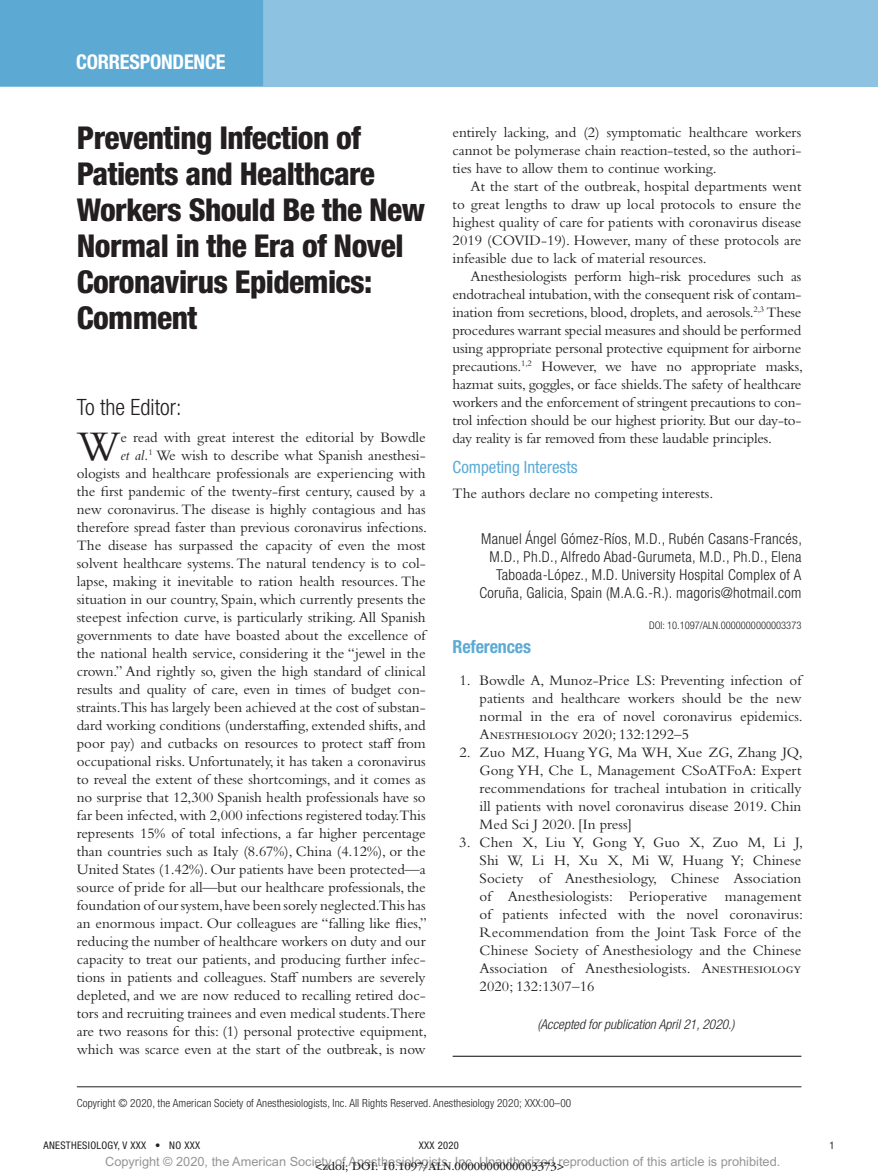
<style>
.page{position:relative;width:878px;height:1175px;background:#fff}
.page>*{position:absolute;margin:0;border:0;box-sizing:border-box;transform-origin:0 0}
.t1{font:43.95px "Bembo Std";color:#231f20}
.t2{font:800 condensed 31.5px/36px "Helvetica Neue LT Std";letter-spacing:-.02em;color:#231f20}
.t3{font:300 condensed 22.5px "Helvetica Neue LT Std";color:#231f20}
.t4{font:700 condensed 20.25px "Helvetica Neue LT Std";letter-spacing:-.01em;color:#fff}
.t5{font:700 condensed 18px "Helvetica Neue LT Std";color:#5caad4}
.t6{font:condensed 16.8px "Helvetica Neue LT Std";color:#5caad4}
.t7{font:15px/18px "Bembo Std";letter-spacing:-.005em;color:#231f20;text-align:justify}
.t8{font:300 condensed 15px/18px "Helvetica Neue LT Std";letter-spacing:.02em;color:#231f20;text-align:right}
.t9{font:italic 300 condensed 13.5px "Helvetica Neue LT Std";color:#231f20}
.t10{font:12.75px "Arial MT Std";color:#939598}
.t11{font:12px "ITC Garamond Std";color:#231f20}
.t12{font:300 condensed 11.25px "Helvetica Neue LT Std";letter-spacing:.01em;color:#231f20}
.t13{font:condensed 10.5px "Helvetica Neue LT Std";letter-spacing:.03em;color:#231f20}
.t14{font:300 condensed 10.5px "Helvetica Neue LT Std";color:#231f20}
.s1{font-style:italic}
</style>
<div class="page">
<div style="left:0;top:0;width:878px;height:86px;background:#8dc3e0"></div>
<div style="left:0;top:0;width:263px;height:86px;background:#5caad4"></div>
<hr style="left:77px;top:1086px;width:724px;height:1px;background:#231f20">
<hr style="left:452px;top:1055px;width:349px;height:1px;background:#231f20">
<h3 class="t4" style="left:76px;top:49px;width:151px">CORRESPONDENCE</h3>
<h2 class="t2" style="left:77px;top:120px;width:350px">Preventing Infection of<br>Patients and Healthcare<br>Workers Should Be the New<br>Normal in the Era of Novel<br>Coronavirus Epidemics:<br>Comment</h2>
<h3 class="t3" style="left:77px;top:394px;width:106px">To the Editor:</h3>
<h1 class="t1" style="left:77px;top:420px;width:45px">W</h1>
<p class="t7" style="left:77px;top:428px;width:352px;text-align:right">e read with great interest the editorial by Bowdle<br><span class="s1">et al.</span><sup>1</sup> We wish to describe what Spanish anesthesi&shy;ologists and healthcare professionals are experiencing with the first pandemic of the twenty-first century, caused by a new coronavirus. The disease is highly contagious and has therefore spread faster than previous coronavirus infections.<br>The disease has surpassed the capacity of even the most solvent healthcare systems. The natural tendency is to col&shy;lapse, making it inevitable to ration health resources. The situation in our country, Spain, which currently presents the steepest infection curve, is particularly striking. All Spanish governments to date have boasted about the excellence of the national health service, considering it the “jewel in the crown.” And rightly so, given the high standard of clinical results and quality of care, even in times of budget con&shy;straints.This has largely been achieved at the cost of substan&shy;dard working conditions (understaffing, extended shifts, and poor pay) and cutbacks on resources to protect staff from occupational risks. Unfortunately, it has taken a coronavirus to reveal the extent of these shortcomings, and it comes as no surprise that 12,300 Spanish health professionals have so far been infected, with 2,000 infections registered today.This represents 15% of total infections, a far higher percentage than countries such as Italy (8.67%), China (4.12%), or the United States (1.42%). Our patients have been protected—a source of pride for all—but our healthcare professionals, the foundation of our system, have been sorely neglected.This has an enormous impact. Our colleagues are “falling like flies,” reducing the number of healthcare workers on duty and our capacity to treat our patients, and producing further infec&shy;tions in patients and colleagues. Staff numbers are severely depleted, and we are now reduced to recalling retired doc&shy;tors and recruiting trainees and even medical students.There are two reasons for this: (1) personal protective equipment, which was scarce even at the start of the outbreak, is now</p>
<p class="t7" style="left:452px;top:123px;width:350px">entirely lacking, and (2) symptomatic healthcare workers cannot be polymerase chain reaction-tested, so the authori&shy;ties have to allow them to continue working.</p>
<p class="t7" style="left:452px;top:177px;width:350px;text-indent:18px">At the start of the outbreak, hospital departments went to great lengths to draw up local protocols to ensure the highest quality of care for patients with coronavirus disease 2019 (COVID-19). However, many of these protocols are infeasible due to lack of material resources.</p>
<p class="t7" style="left:452px;top:267px;width:352px;text-indent:18px">Anesthesiologists perform high-risk procedures such as endotracheal intubation, with the consequent risk of contam&shy;ination from secretions, blood, droplets, and aerosols.<sup>2,3</sup> These procedures warrant special measures and should be performed using appropriate personal protective equipment for airborne precautions.<sup>1,2</sup> However, we have no appropriate masks, hazmat suits, goggles, or face shields. The safety of healthcare workers and the enforcement of stringent precautions to con&shy;trol infection should be our highest priority. But our day-to&shy;day reality is far removed from these laudable principles.</p>
<p class="t6" style="left:452px;top:457px;width:126px">Competing Interests</p>
<p class="t7" style="left:452px;top:484px;width:262px">The authors declare no competing interests.</p>
<p class="t8" style="left:479px;top:530px;width:324px">Manuel Ángel Gómez-Ríos, M.D., Rubén Casans-Francés, M.D., Ph.D., Alfredo Abad-Gurumeta, M.D., Ph.D., Elena Taboada-López., M.D. University Hospital Complex of A Coruña, Galicia, Spain (M.A.G.-R.). magoris@hotmail.com</p>
<p class="t14" style="left:649px;top:619px;width:154px">DOI: 10.1097/ALN.0000000000003373</p>
<p class="t5" style="left:452px;top:636px;width:80px">REFERENCES</p>
<p class="t7" style="left:479px;top:671px;width:325px;text-indent:-20px">1. Bowdle A, Munoz-Price LS: Preventing infection of patients and healthcare workers should be the new normal in the era of novel coronavirus epidemics.<br>Anesthesiology 2020; 132:1292–5</p>
<p class="t7" style="left:479px;top:743px;width:325px;text-indent:-20px">2. Zuo MZ, Huang YG, Ma WH, Xue ZG, Zhang JQ, Gong YH, Che L, Management CSoATFoA: Expert recommendations for tracheal intubation in critically ill patients with novel coronavirus disease 2019. Chin Med Sci J 2020. [In press]</p>
<p class="t7" style="left:479px;top:833px;width:325px;text-indent:-20px">3. Chen X, Liu Y, Gong Y, Guo X, Zuo M, Li J, Shi W, Li H, Xu X, Mi W, Huang Y; Chinese Society of Anesthesiology, Chinese Association of Anesthesiologists: Perioperative management of patients infected with the novel coronavirus:<br>Recommendation from the Joint Task Force of the Chinese Society of Anesthesiology and the Chinese Association of Anesthesiologists. Anesthesiology 2020; 132:1307–16</p>
<p class="t9" style="left:537px;top:1016px;width:198px">(Accepted for publication April 21, 2020.)</p>
<p class="t12" style="left:77px;top:1097px;width:496px">Copyright © 2020, the American Society of Anesthesiologists, Inc. All Rights Reserved. Anesthesiology 2020; XXX:00–00</p>
<p class="t13" style="left:44px;top:1139px;width:158px">ANESTHESIOLOGY, V XXX • NO XXX</p>
<p class="t13" style="left:419px;top:1139px;width:5px">xxx</p>
<p class="t13" style="left:438px;top:1139px;width:23px">2020</p>
<p class="t13" style="left:829px;top:1139px;width:7px">1</p>
<p class="t10" style="left:105px;top:1154px;width:676px">Copyright © 2020, the American Society of Anesthesiologists, Inc. Unauthorized reproduction of this article is prohibited.</p>
<p class="t11" style="left:315px;top:1159px;width:250px">&lt;zdoi; DOI: 10.1097/ALN.0000000000003373&gt;</p>
</div>
